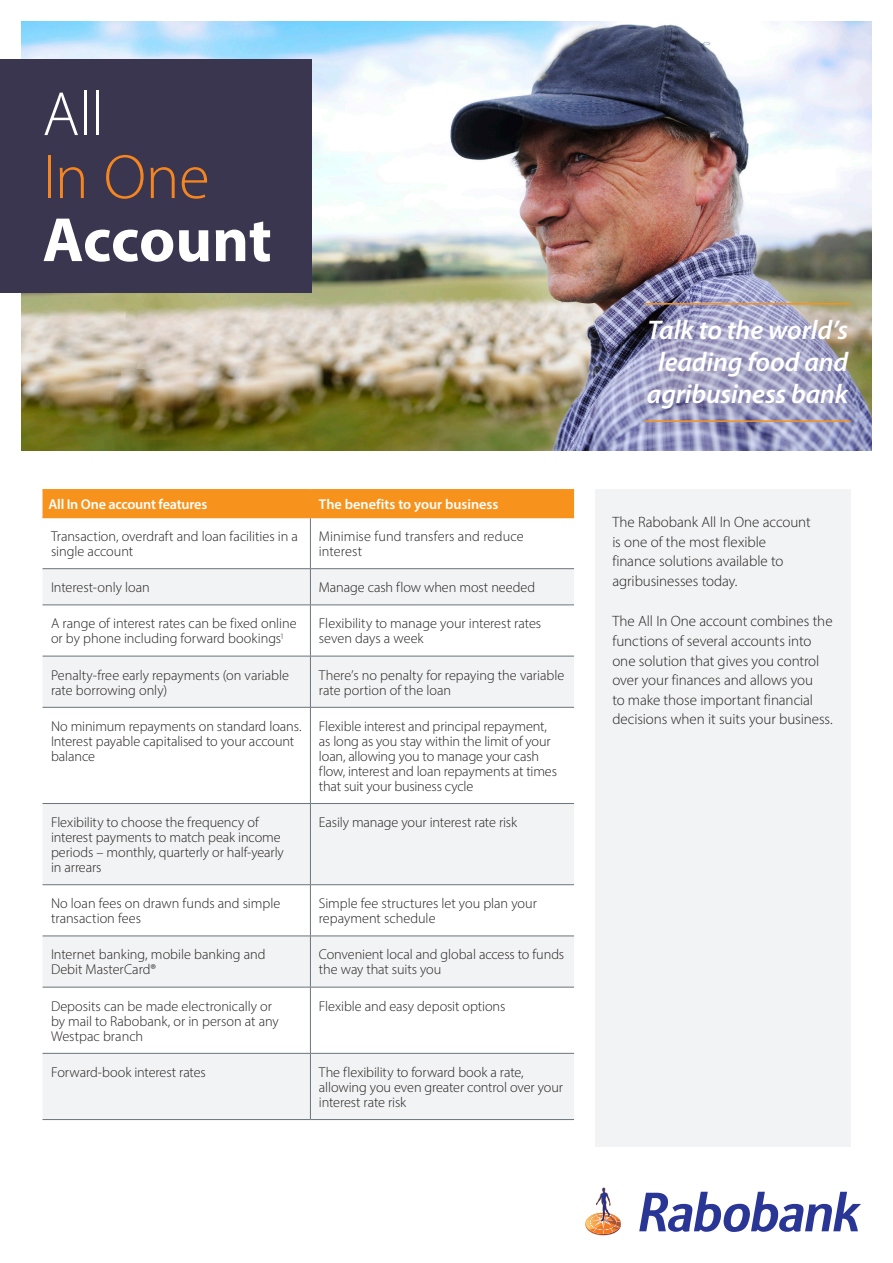
<style>
.page{position:relative;width:893px;height:1263px;background:#fff}
.page>*{position:absolute;margin:0;border:0;box-sizing:border-box;transform-origin:0 0}
.Title_Line_3{font:700 63px/63px "Myriad Pro";letter-spacing:-.005em;color:#fff}
.Cover_Caption{font:italic 600 27px/32.4px "Myriad Pro";letter-spacing:-.005em;color:#fff;text-align:center}
.Body{font:300 15px/19.5px "Myriad Pro";letter-spacing:-.005em;color:#231f20}
.Body-2{font:300 14.25px/15px "Myriad Pro";letter-spacing:-.005em;color:#231f20}
.Body-3{font:600 14.25px "Myriad Pro";letter-spacing:-.01em;color:#fff}
.s1{font-weight:300}
.s2{font-weight:300;color:#f58520}
</style>
<div class="page">
<img style="left:21px;top:21px;width:851px;height:430px">
<div style="left:595px;top:489px;width:255px;height:658px;background:#f2f3f4"></div>
<svg style="left:639px;top:1192px;width:222px;height:40px"></svg>
<svg style="left:585px;top:1187px;width:36px;height:48px"></svg>
<div style="left:622px;top:275px;width:253px;height:175px;background:#553029;opacity:.48"></div>
<hr style="left:645px;top:303px;width:205px;height:2px;background:#f7931d">
<hr style="left:645px;top:420px;width:205px;height:2px;background:#f7931d">
<div style="left:0;top:60px;width:312px;height:233px;background:#3a3650"></div>
<div style="left:43px;top:490px;width:531px;height:27px;background:#f7931d"></div>
<svg style="left:43px;top:569px;width:531px;height:315px;fill:#f2f3f4"></svg>
<svg style="left:43px;top:937px;width:531px;height:182px;fill:#f2f3f4"></svg>
<hr style="left:310px;top:518px;width:1px;height:50px;background:#6a747b">
<hr style="left:43px;top:568px;width:267px;height:1px;background:#6a747b">
<hr style="left:310px;top:568px;width:264px;height:1px;background:#6a747b">
<hr style="left:310px;top:569px;width:1px;height:36px;background:#6a747b">
<hr style="left:43px;top:605px;width:267px;height:1px;background:#6a747b">
<hr style="left:310px;top:605px;width:264px;height:1px;background:#6a747b">
<hr style="left:310px;top:605px;width:1px;height:51px;background:#6a747b">
<hr style="left:43px;top:656px;width:267px;height:1px;background:#6a747b">
<hr style="left:310px;top:656px;width:264px;height:1px;background:#6a747b">
<hr style="left:310px;top:656px;width:1px;height:51px;background:#6a747b">
<hr style="left:43px;top:707px;width:267px;height:1px;background:#6a747b">
<hr style="left:310px;top:707px;width:264px;height:1px;background:#6a747b">
<hr style="left:310px;top:708px;width:1px;height:95px;background:#6a747b">
<hr style="left:43px;top:803px;width:267px;height:1px;background:#6a747b">
<hr style="left:310px;top:803px;width:264px;height:1px;background:#6a747b">
<hr style="left:310px;top:804px;width:1px;height:80px;background:#6a747b">
<hr style="left:43px;top:884px;width:267px;height:1px;background:#6a747b">
<hr style="left:310px;top:884px;width:264px;height:1px;background:#6a747b">
<hr style="left:310px;top:885px;width:1px;height:51px;background:#6a747b">
<hr style="left:310px;top:1054px;width:1px;height:65px;background:#6a747b">
<hr style="left:310px;top:936px;width:1px;height:51px;background:#6a747b">
<hr style="left:310px;top:987px;width:1px;height:66px;background:#6a747b">
<hr style="left:43px;top:936px;width:267px;height:1px;background:#6a747b">
<hr style="left:310px;top:936px;width:264px;height:1px;background:#6a747b">
<hr style="left:43px;top:1053px;width:267px;height:1px;background:#6a747b">
<hr style="left:310px;top:1053px;width:264px;height:1px;background:#6a747b">
<hr style="left:43px;top:987px;width:267px;height:1px;background:#6a747b">
<hr style="left:310px;top:987px;width:264px;height:1px;background:#6a747b">
<hr style="left:43px;top:1119px;width:267px;height:1px;background:#6a747b">
<hr style="left:310px;top:1119px;width:264px;height:1px;background:#6a747b">
<hr style="left:43px;top:489px;width:267px;height:1px;background:#f7931d">
<hr style="left:310px;top:489px;width:264px;height:1px;background:#f7931d">
<hr style="left:43px;top:517px;width:267px;height:1px;background:#f7931d">
<hr style="left:310px;top:517px;width:264px;height:1px;background:#f7931d">
<p class="Title_Line_3" style="left:43px;top:80px;width:231px"><span class="s1">All<br></span><span class="s2">In One<br></span>Account</p>
<p class="Body-3" style="left:49px;top:495px;width:160px">All In One account features</p>
<p class="Body-3" style="left:319px;top:495px;width:181px">The benefits to your business</p>
<p class="Body-2" style="left:51px;top:528px;width:248px">Transaction, overdraft and loan facilities in a single account</p>
<p class="Body-2" style="left:319px;top:528px;width:206px">Minimise fund transfers and reduce interest</p>
<p class="Body-2" style="left:51px;top:580px;width:100px">Interest-only loan</p>
<p class="Body-2" style="left:319px;top:580px;width:218px">Manage cash flow when most needed</p>
<p class="Body-2" style="left:51px;top:616px;width:247px">A range of interest rates can be fixed online or by phone including forward bookings<sup>1</sup></p>
<p class="Body-2" style="left:319px;top:616px;width:224px">Flexibility to manage your interest rates seven days a week</p>
<p class="Body-2" style="left:51px;top:667px;width:239px">Penalty-free early repayments (on variable rate borrowing only)</p>
<p class="Body-2" style="left:319px;top:667px;width:247px">There’s no penalty for repaying the variable rate portion of the loan</p>
<p class="Body-2" style="left:51px;top:718px;width:252px">No minimum repayments on standard loans.<br>Interest payable capitalised to your account balance</p>
<p class="Body-2" style="left:319px;top:718px;width:240px">Flexible interest and principal repayment, as long as you stay within the limit of your loan, allowing you to manage your cash flow, interest and loan repayments at times that suit your business cycle</p>
<p class="Body-2" style="left:51px;top:814px;width:234px">Flexibility to choose the frequency of interest payments to match peak income periods – monthly, quarterly or half-yearly in arrears</p>
<p class="Body-2" style="left:319px;top:814px;width:200px">Easily manage your interest rate risk</p>
<p class="Body-2" style="left:51px;top:896px;width:231px">No loan fees on drawn funds and simple transaction fees</p>
<p class="Body-2" style="left:319px;top:896px;width:219px">Simple fee structures let you plan your repayment schedule</p>
<p class="Body-2" style="left:51px;top:947px;width:216px">Internet banking, mobile banking and<br>Debit MasterCard®</p>
<p class="Body-2" style="left:319px;top:947px;width:247px">Convenient local and global access to funds the way that suits you</p>
<p class="Body-2" style="left:51px;top:998px;width:229px">Deposits can be made electronically or by mail to Rabobank, or in person at any<br>Westpac branch</p>
<p class="Body-2" style="left:319px;top:998px;width:188px">Flexible and easy deposit options</p>
<p class="Body-2" style="left:51px;top:1064px;width:156px">Forward-book interest rates</p>
<p class="Body-2" style="left:319px;top:1064px;width:246px">The flexibility to forward book a rate, allowing you even greater control over your interest rate risk</p>
<p class="Cover_Caption" style="left:647px;top:313px;width:203px">Talk to the world’s leading food and agribusiness bank</p>
<p class="Body" style="left:612px;top:512px;width:200px">The Rabobank All In One account is one of the most flexible finance solutions available to agribusinesses today.</p>
<p class="Body" style="left:612px;top:612px;width:222px">The All In One account combines the functions of several accounts into one solution that gives you control over your finances and allows you<br>to make those important financial decisions when it suits your business.</p>
</div>
